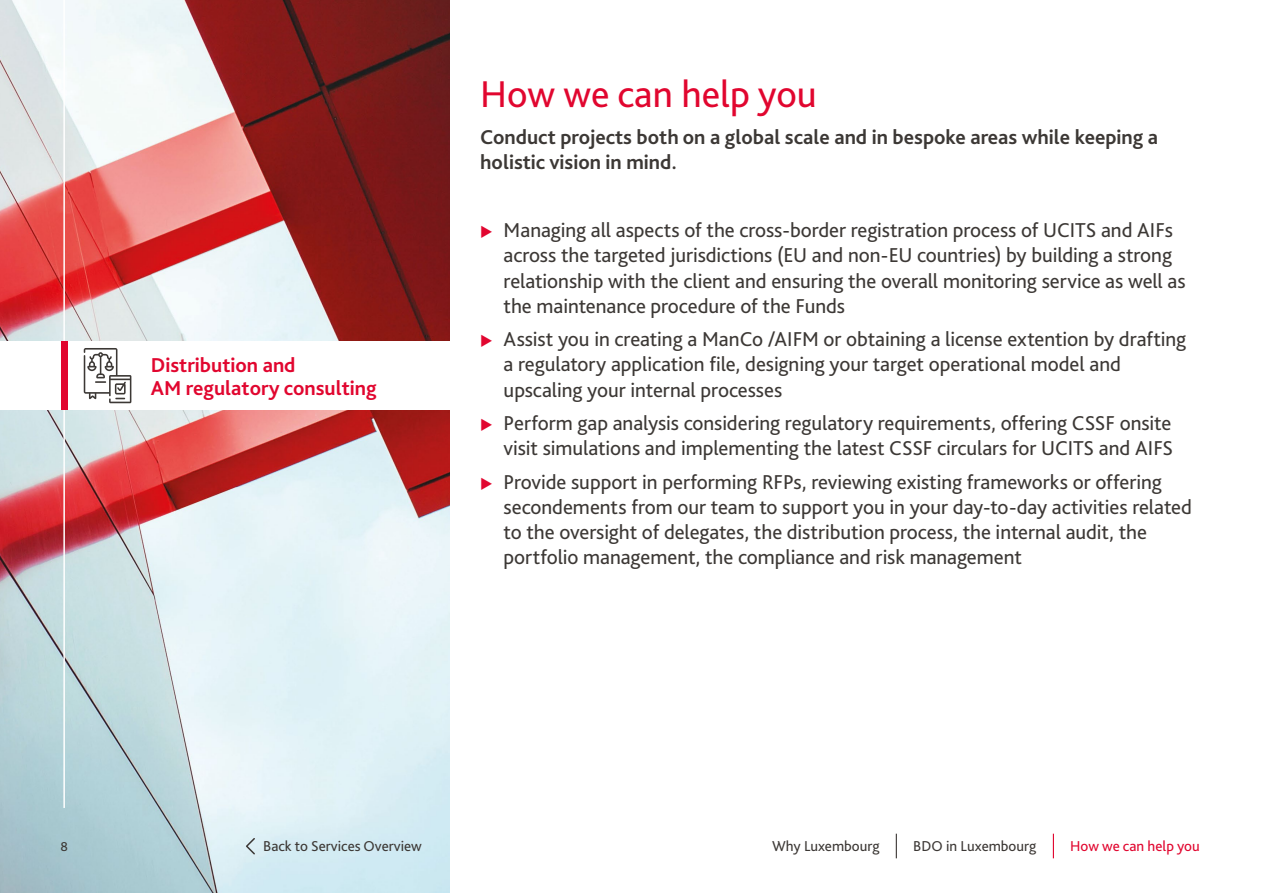
<style>
.page{position:relative;width:1263px;height:893px;background:#fff}
.page>*{position:absolute;margin:0;border:0;box-sizing:border-box;transform-origin:0 0}
.t1{font:39px "Bliss Pro";color:#e1062f}
.t2{font:21px/25.2px "Bliss Pro";letter-spacing:-.005em;color:#3c3835}
.t3{font:700 21px/25.2px "Bliss Pro";color:#3c3835}
.t4{font:700 21px/22.5px "Bliss Pro";color:#e1062f}
.t5{font:15px "Bliss Pro";color:#3c3835}
.t6{font:15px "Bliss Pro";color:#e1062f}
.t7{font:13.5px "Bliss Pro";color:#3c3835}
</style>
<div class="page">
<img style="left:0;top:0;width:449px;height:893px">
<hr style="left:63px;top:0;width:2px;height:808px;background:#fff">
<div style="left:0;top:341px;width:459px;height:69px;background:#fff"></div>
<div style="left:61px;top:341px;width:6px;height:69px;background:#e1062f"></div>
<svg style="left:84px;top:348px;width:47px;height:55px"></svg>
<svg style="left:246px;top:838px;width:9px;height:16px"></svg>
<svg style="left:1053px;top:834px;width:1px;height:24px"></svg>
<svg style="left:896px;top:834px;width:1px;height:24px"></svg>
<h1 class="t1" style="left:480px;top:69px;width:338px">How we can help you</h1>
<p class="t4" style="left:151px;top:354px;width:228px">Distribution and<br>AM regulatory consulting</p>
<p class="t3" style="left:480px;top:124px;width:679px">Conduct projects both on a global scale and in bespoke areas while keeping a holistic vision in mind.</p>
<p class="t2" style="left:504px;top:217px;width:684px">Managing all aspects of the cross-border registration process of UCITS and AIFs across the targeted jurisdictions (EU and non-EU countries) by building a strong relationship with the client and ensuring the overall monitoring service as well as the maintenance procedure of the Funds</p>
<p class="t2" style="left:504px;top:326px;width:684px">Assist you in creating a ManCo /AIFM or obtaining a license extention by drafting a regulatory application file, designing your target operational model and upscaling your internal processes</p>
<p class="t2" style="left:504px;top:410px;width:671px">Perform gap analysis considering regulatory requirements, offering CSSF onsite visit simulations and implementing the latest CSSF circulars for UCITS and AIFS</p>
<p class="t2" style="left:504px;top:469px;width:690px">Provide support in performing RFPs, reviewing existing frameworks or offering secondements from our team to support you in your day-to-day activities related to the oversight of delegates, the distribution process, the internal audit, the portfolio management, the compliance and risk management</p>
<p class="t7" style="left:61px;top:838px;width:9px">8</p>
<p class="t5" style="left:263px;top:836px;width:160px">Back to Services Overview</p>
<p class="t5" style="left:772px;top:836px;width:109px">Why Luxembourg</p>
<p class="t5" style="left:913px;top:836px;width:125px">BDO in Luxembourg</p>
<p class="t6" style="left:1070px;top:836px;width:131px">How we can help you</p>
</div>
